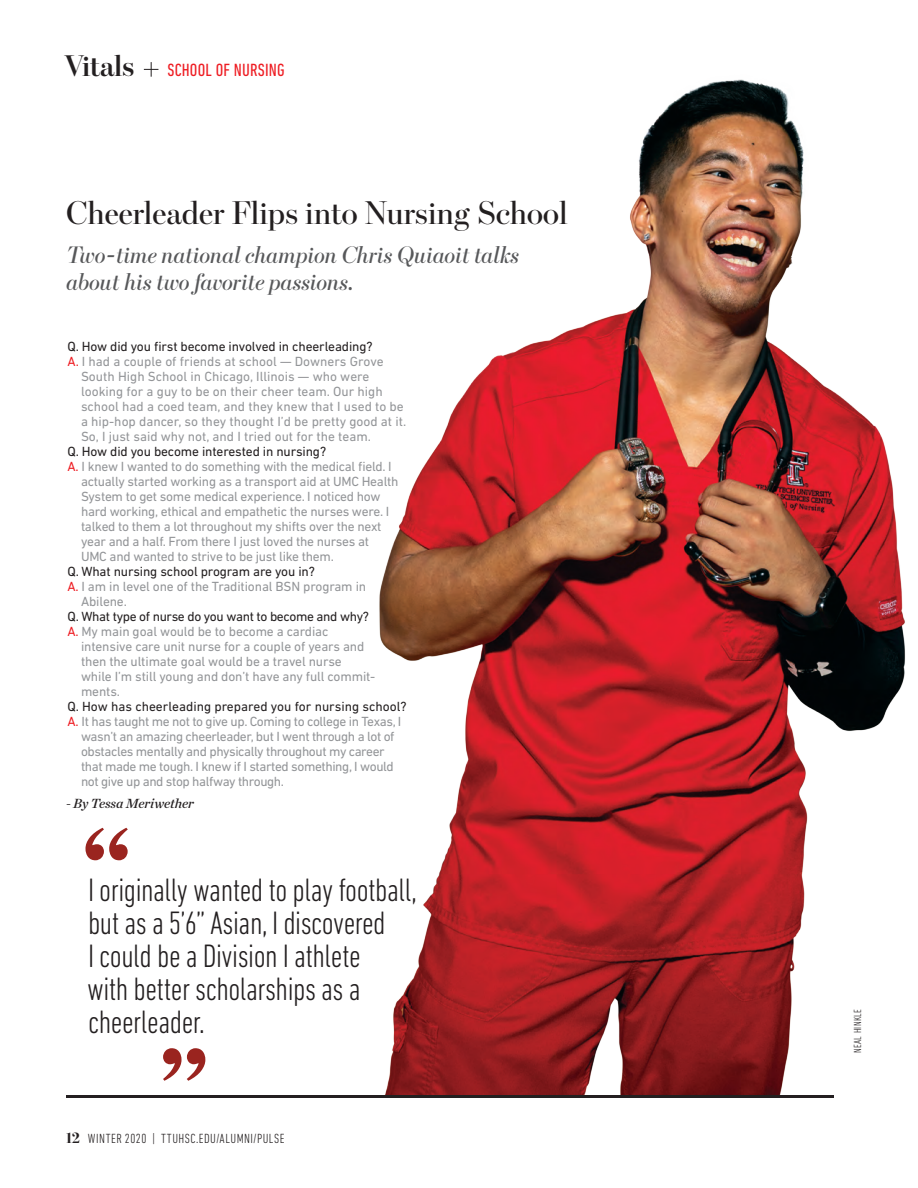
<style>
.page{position:relative;width:918px;height:1188px;background:#fff}
.page>*{position:absolute;margin:0;border:0;box-sizing:border-box;transform-origin:0 0}
.t1{font:300 condensed 33px/33px "DIN Next LT Pro";letter-spacing:-.015em;color:#231f20}
.t2{font:33px "Escrow Banner";letter-spacing:-.01em;color:#231f20}
.t3{font:italic 24px/27px "Escrow Banner";letter-spacing:-.01em;color:#57585a}
.t4{font:condensed 18px "DIN Next LT Pro";letter-spacing:.01em;color:#ee1d23}
.t5{font:13.5px/15px "DIN Next LT Pro";letter-spacing:-.02em;color:#939598}
.t6{font:13.5px "DIN Next LT Pro";color:#939598}
.t7{font:13.5px/15px "DIN Next LT Pro";letter-spacing:-.01em;color:#231f20}
.t8{font:300 condensed 13.5px "DIN Next LT Pro";letter-spacing:.035em;color:#231f20}
.t9{font:italic 13.5px "Chronicle Deck Semi";color:#231f20}
.t10{font:300 condensed 10.5px "DIN Next LT Pro";letter-spacing:.03em;color:#231f20}
.s1{font-family:"Escrow Banner";font-weight:600;font-stretch:normal;font-size:30px;color:#231f20}
.s2{color:#ee1d23}
.s3{color:#939598}
.s4{font-family:"Escrow Banner";font-weight:700;font-stretch:normal;font-size:15px}
</style>
<div class="page">
<img style="left:379px;top:79px;width:526px;height:1016px">
<hr style="left:66px;top:1095px;width:768px;height:3px;background:#231f20">
<svg style="left:144px;top:62px;width:14px;height:15px"></svg>
<svg style="left:86px;top:828px;width:42px;height:32px"></svg>
<svg style="left:163px;top:1048px;width:42px;height:33px"></svg>
<h3 class="t4" style="left:64px;top:59px;width:222px"><span class="s1">Vitals</span> SCHOOL OF NURSING</h3>
<h1 class="t2" style="left:66px;top:194px;width:503px">Cheerleader Flips into Nursing School</h1>
<h2 class="t3" style="left:66px;top:242px;width:455px">Two-time national champion Chris Quiaoit talks about his two favorite passions.</h2>
<p class="t7" style="left:68px;top:338px;width:307px">Q. How did you first become involved in cheerleading?</p>
<p class="t6" style="left:68px;top:353px;width:318px"><span class="s2">A.</span> I had a couple of friends at school — Downers Grove</p>
<p class="t6" style="left:81px;top:368px;width:290px">South High School in Chicago, Illinois — who were</p>
<p class="t6" style="left:81px;top:383px;width:303px">looking for a guy to be on their cheer team. Our high</p>
<p class="t6" style="left:81px;top:398px;width:324px">school had a coed team, and they knew that I used to be</p>
<p class="t6" style="left:81px;top:413px;width:327px">a hip-hop dancer, so they thought I’d be pretty good at it.</p>
<p class="t6" style="left:81px;top:428px;width:292px">So, I just said why not, and I tried out for the team.</p>
<p class="t7" style="left:68px;top:443px;width:260px">Q. How did you become interested in nursing?</p>
<p class="t5" style="left:68px;top:458px;width:326px"><span class="s2">A.</span> I knew I wanted to do something with the medical field. I</p>
<p class="t5" style="left:81px;top:473px;width:319px">actually started working as a transport aid at UMC Health</p>
<p class="t5" style="left:81px;top:488px;width:301px">System to get some medical experience. I noticed how</p>
<p class="t5" style="left:81px;top:503px;width:310px">hard working, ethical and empathetic the nurses were. I</p>
<p class="t5" style="left:81px;top:518px;width:302px">talked to them a lot throughout my shifts over the next</p>
<p class="t5" style="left:81px;top:533px;width:290px">year and a half. From there I just loved the nurses at</p>
<p class="t5" style="left:81px;top:548px;width:254px">UMC and wanted to strive to be just like them.</p>
<p class="t7" style="left:68px;top:563px;width:249px">Q. What nursing school program are you in?</p>
<p class="t5" style="left:68px;top:578px;width:300px"><span class="s2">A.</span> I am in level one of the Traditional BSN program in</p>
<p class="t5" style="left:81px;top:593px;width:47px">Abilene.</p>
<p class="t7" style="left:68px;top:608px;width:303px">Q. What type of nurse do you want to become and why?<br><span class="s2">A.</span> <span class="s3">My main goal would be to become a cardiac</span></p>
<p class="t5" style="left:81px;top:638px;width:296px">intensive care unit nurse for a couple of years and then the ultimate goal would be a travel nurse while I’m still young and don’t have any full commit&shy;ments.</p>
<p class="t7" style="left:68px;top:698px;width:341px">Q. How has cheerleading prepared you for nursing school?</p>
<p class="t5" style="left:68px;top:713px;width:335px"><span class="s2">A.</span> It has taught me not to give up. Coming to college in Texas, I</p>
<p class="t5" style="left:81px;top:728px;width:315px">wasn’t an amazing cheerleader, but I went through a lot of</p>
<p class="t5" style="left:81px;top:743px;width:305px">obstacles mentally and physically throughout my career</p>
<p class="t5" style="left:81px;top:758px;width:314px">that made me tough. I knew if I started something, I would</p>
<p class="t5" style="left:81px;top:773px;width:205px">not give up and stop halfway through.</p>
<p class="t9" style="left:66px;top:793px;width:130px">- By Tessa Meriwether</p>
<h1 class="t1" style="left:87px;top:873px;width:331px">I originally wanted to play football, but as a 5’6’’ Asian, I discovered<br>I could be a Division I athlete<br>with better scholarships as a cheerleader.</h1>
<p class="t8" style="left:66px;top:1131px;width:220px"><span class="s4">12</span> WINTER 2020 | TTUHSC.EDU/ALUMNI/PULSE</p>
<p class="t10" style="left:851px;top:1053px;width:45px;rotate:-90deg">NEAL HINKLE</p>
</div>
